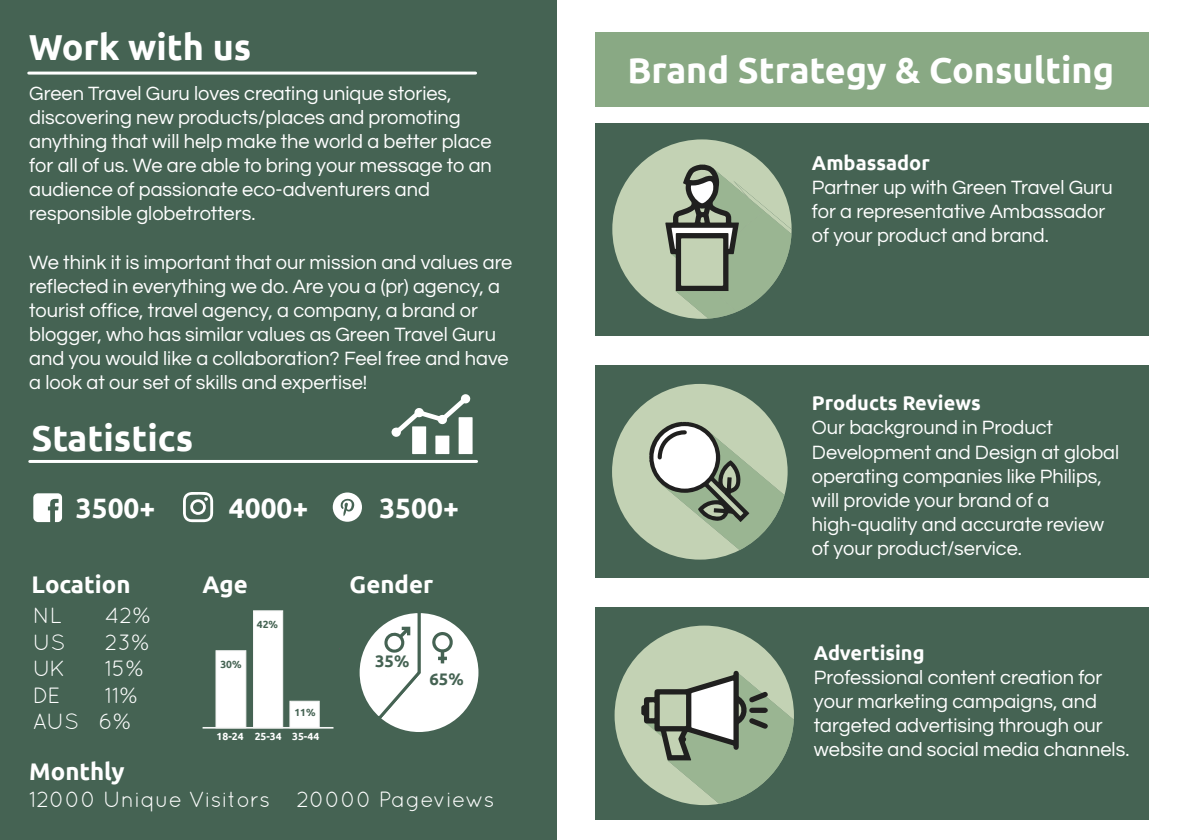
<style>
.page{position:relative;width:1191px;height:840px;background:#fff}
.page>*{position:absolute;margin:0;border:0;box-sizing:border-box;transform-origin:0 0}
.t1{font:700 48px "Ubuntu";color:#fff}
.t2{font:700 36px "Ubuntu";color:#fff}
.t3{font:700 28px "Ubuntu";color:#fff}
.t4{font:700 24px "Ubuntu";color:#fff}
.t5{font:22px/26.4px "Quicksand";color:#fff;text-align:right}
.t6{font:20px/24px "Questrial";color:#fff}
.t7{font:700 20px "Ubuntu";color:#fff}
.t8{font:700 16.6px "Ubuntu";color:#456353}
.t9{font:700 10.4px "Ubuntu";color:#fff}
.t10{font:700 10.4px "Ubuntu";color:#456353}
</style>
<div class="page">
<div style="left:0;top:0;width:556px;height:839px;background:#456353"></div>
<hr style="left:29px;top:71px;width:446px;height:3px;background:#fff">
<div style="left:595px;top:123px;width:553px;height:212px;background:#456353"></div>
<div style="left:595px;top:365px;width:553px;height:212px;background:#456353"></div>
<div style="left:595px;top:607px;width:553px;height:212px;background:#456353"></div>
<svg style="left:612px;top:384px;width:175px;height:175px"></svg>
<svg style="left:612px;top:139px;width:179px;height:179px"></svg>
<div style="left:595px;top:32px;width:553px;height:74px;background:#89a984"></div>
<svg style="left:614px;top:625px;width:180px;height:179px"></svg>
<hr style="left:30px;top:459px;width:446px;height:3px;background:#fff">
<svg style="left:33px;top:493px;width:29px;height:29px"></svg>
<svg style="left:183px;top:492px;width:30px;height:30px"></svg>
<svg style="left:333px;top:492px;width:29px;height:29px"></svg>
<svg style="left:391px;top:394px;width:81px;height:60px"></svg>
<div style="left:216px;top:650px;width:30px;height:77px;background:#fff;border:1px solid #f6f6f6"></div>
<div style="left:253px;top:610px;width:30px;height:117px;background:#fff;border:1px solid #f6f6f6"></div>
<div style="left:290px;top:700px;width:29px;height:27px;background:#fff;border:1px solid #f6f6f6"></div>
<hr style="left:203px;top:726px;width:130px;height:2px;background:#f6f6f6">
<svg style="left:359px;top:613px;width:120px;height:119px"></svg>
<h2 class="t2" style="left:29px;top:25px;width:224px">Work with us</h2>
<p class="t6" style="left:29px;top:82px;width:464px">Green Travel Guru loves creating unique stories, discovering new products/places and promoting anything that will help make the world a better place for all of us. We are able to bring your message to an audience of passionate eco-adventurers and responsible globetrotters.</p>
<p class="t6" style="left:29px;top:250px;width:485px">We think it is important that our mission and values are reflected in everything we do. Are you a (pr) agency, a tourist office, travel agency, a company, a brand or blogger, who has similar values as Green Travel Guru and you would like a collaboration? Feel free and have a look at our set of skills and expertise!</p>
<h2 class="t2" style="left:31px;top:416px;width:163px">Statistics</h2>
<h3 class="t3" style="left:76px;top:490px;width:81px">3500+</h3>
<h3 class="t3" style="left:229px;top:490px;width:81px">4000+</h3>
<h3 class="t3" style="left:379px;top:490px;width:81px">3500+</h3>
<p class="t4" style="left:31px;top:569px;width:101px">Location</p>
<p class="t4" style="left:203px;top:569px;width:47px">Age</p>
<p class="t4" style="left:349px;top:569px;width:85px">Gender</p>
<p class="t5" style="left:33px;top:601px;width:31px">NL</p>
<p class="t5" style="left:105px;top:601px;width:47px">42%</p>
<p class="t5" style="left:33px;top:628px;width:34px">US</p>
<p class="t5" style="left:105px;top:628px;width:46px">23%</p>
<p class="t5" style="left:33px;top:654px;width:34px">UK</p>
<p class="t5" style="left:105px;top:654px;width:40px">15%</p>
<p class="t5" style="left:33px;top:681px;width:29px">DE</p>
<p class="t10" style="left:257px;top:617px;width:23px">42%</p>
<p class="t8" style="left:375px;top:651px;width:36px">35%</p>
<p class="t10" style="left:220px;top:657px;width:23px">30%</p>
<p class="t8" style="left:429px;top:669px;width:36px">65%</p>
<p class="t5" style="left:33px;top:681px;width:106px">11%<br>AUS 6%</p>
<p class="t4" style="left:29px;top:756px;width:97px">Monthly</p>
<p class="t5" style="left:29px;top:785px;width:467px">12000 Unique Visitors 20000 Pageviews</p>
<p class="t10" style="left:294px;top:705px;width:23px">11%</p>
<p class="t9" style="left:217px;top:729px;width:104px">18-24 25-34 35-44</p>
<h2 class="t2" style="left:627px;top:49px;width:488px">Brand Strategy &amp; Consulting</h2>
<p class="t7" style="left:812px;top:150px;width:119px">Ambassador</p>
<p class="t6" style="left:812px;top:176px;width:302px">Partner up with Green Travel Guru for a representative Ambassador of your product and brand.</p>
<h1 class="t1" style="left:919px;top:203px;width:144px">About</h1>
<p class="t7" style="left:812px;top:391px;width:170px">Products Reviews</p>
<p class="t6" style="left:812px;top:416px;width:309px">Our background in Product<br>Development and Design at global operating companies like Philips, will provide your brand of a high-quality and accurate review of your product/service.</p>
<p class="t7" style="left:814px;top:640px;width:112px">Advertising</p>
<p class="t6" style="left:814px;top:665px;width:317px">Professional content creation for your marketing campaigns, and targeted advertising through our website and social media channels.</p>
</div>
